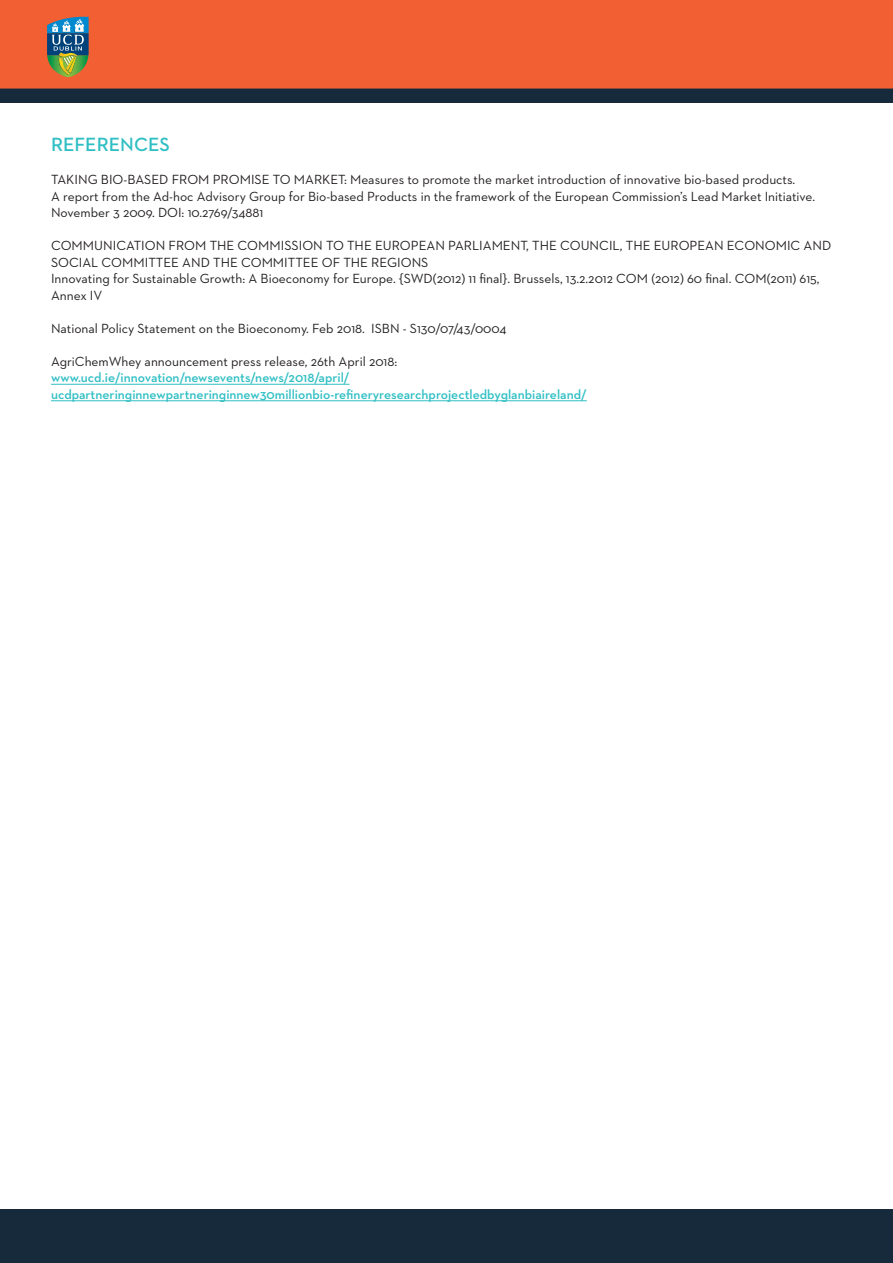
<style>
.page{position:relative;width:893px;height:1263px;background:#fff}
.page>*{position:absolute;margin:0;border:0;box-sizing:border-box;transform-origin:0 0}
.t1{font:600 19.5px "Neutraface 2 Text";color:#30bfc4}
.t2{font:13.5px/16.5px "Neutraface 2 Text";color:#231f20}
.t3{font:600 13.5px/16.5px "Neutraface 2 Text";color:#30bfc4}
</style>
<div class="page">
<div style="left:0;top:0;width:893px;height:92px;background:#f15f32"></div>
<svg style="left:47px;top:16px;width:42px;height:61px;background:#64857b"></svg>
<div style="left:0;top:89px;width:893px;height:13px;background:#172a3b"></div>
<hr style="left:51px;top:384px;width:299px;height:1px;background:#30bfc4">
<hr style="left:51px;top:400px;width:536px;height:1px;background:#30bfc4">
<div style="left:0;top:1209px;width:893px;height:54px;background:#172a3b"></div>
<h1 class="t1" style="left:51px;top:137px;width:120px">REFERENCES</h1>
<p class="t2" style="left:51px;top:173px;width:766px">TAKING BIO-BASED FROM PROMISE TO MARKET: Measures to promote the market introduction of innovative bio-based products.<br>A report from the Ad-hoc Advisory Group for Bio-based Products in the framework of the European Commission’s Lead Market Initiative.<br>November 3 2009. DOI: 10.2769/34881</p>
<p class="t2" style="left:51px;top:239px;width:782px">COMMUNICATION FROM THE COMMISSION TO THE EUROPEAN PARLIAMENT, THE COUNCIL, THE EUROPEAN ECONOMIC AND SOCIAL COMMITTEE AND THE COMMITTEE OF THE REGIONS<br>Innovating for Sustainable Growth: A Bioeconomy for Europe. {SWD(2012) 11 final}. Brussels, 13.2.2012 COM (2012) 60 final. COM(2011) 615, Annex IV</p>
<p class="t2" style="left:51px;top:321px;width:457px">National Policy Statement on the Bioeconomy. Feb 2018. ISBN - S130/07/43/0004</p>
<p class="t2" style="left:51px;top:354px;width:348px">AgriChemWhey announcement press release, 26th April 2018:</p>
<p class="t3" style="left:51px;top:371px;width:537px">www.ucd.ie/innovation/newsevents/news/2018/april/ ucdpartneringinnewpartneringinnew30millionbio-refineryresearchprojectledbyglanbiaireland/</p>
</div>
